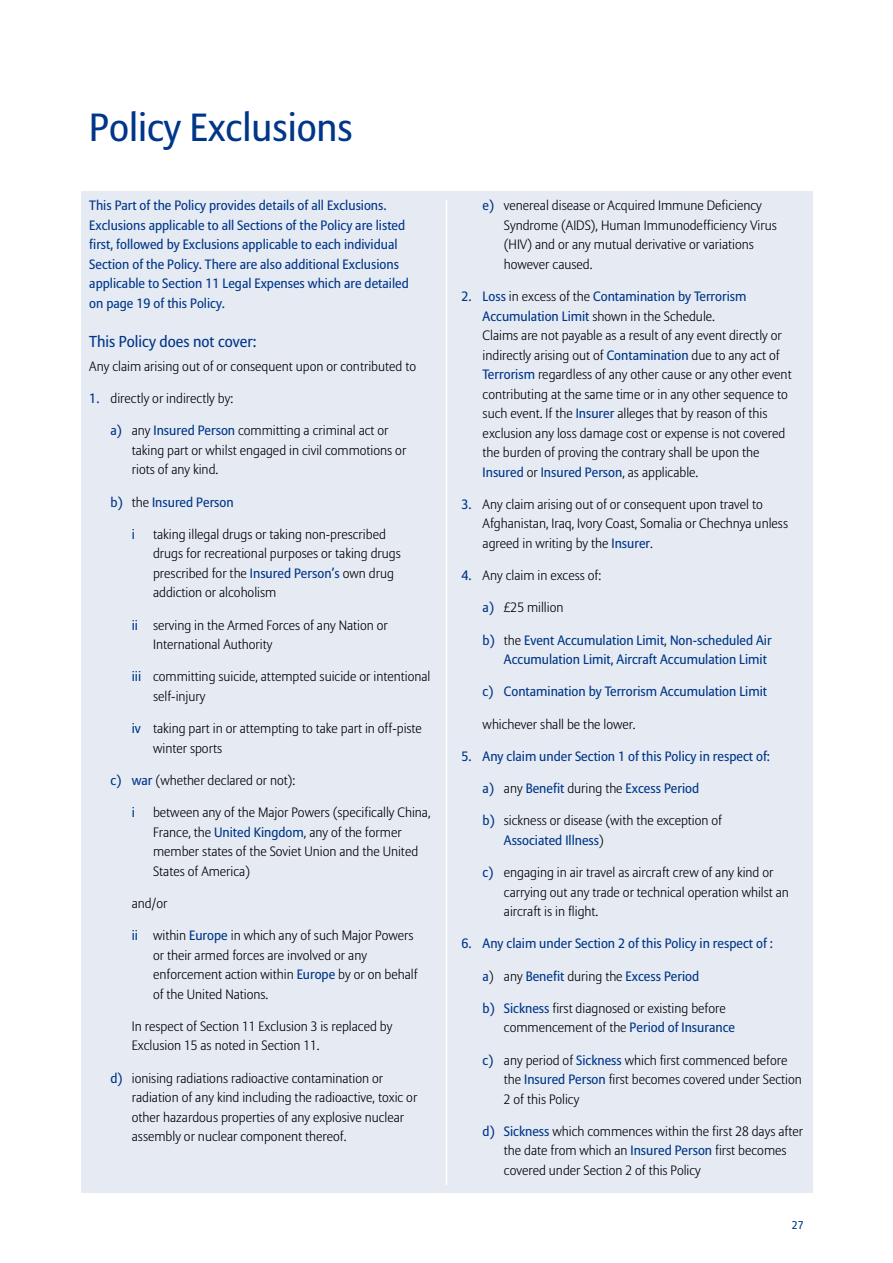
<style>
.page{position:relative;width:893px;height:1263px;background:#fff}
.page>*{position:absolute;margin:0;border:0;box-sizing:border-box;transform-origin:0 0}
.t1{font:39px "Allianz Sans";color:#003689}
.t2{font:15.75px "Allianz Sans";color:#003689}
.t3{font:300 13.5px/19.5px "Allianz Sans";color:#000006}
.t4{font:13.5px/19.5px "Allianz Sans";color:#003689}
.t5{font:11.25px "Allianz Sans";color:#003689}
.s1{font-weight:400;color:#003689}
.s2{font-weight:300;color:#000006}
</style>
<div class="page">
<div style="left:81px;top:191px;width:731px;height:1002px;background:#e6ebf3"></div>
<hr style="left:446px;top:200px;width:1px;height:985px;background:#fff">
<h1 class="t1" style="left:89px;top:111px;width:265px">Policy Exclusions</h1>
<p class="t4" style="left:89px;top:197px;width:321px">This Part of the Policy provides details of all Exclusions.<br>Exclusions applicable to all Sections of the Policy are listed first, followed by Exclusions applicable to each individual Section of the Policy. There are also additional Exclusions applicable to Section 11 Legal Expenses which are detailed on page 19 of this Policy.</p>
<p class="t2" style="left:89px;top:335px;width:169px">This Policy does not cover:</p>
<p class="t3" style="left:89px;top:357px;width:328px">Any claim arising out of or consequent upon or contributed to</p>
<p class="t3" style="left:89px;top:390px;width:145px"><span class="s1">1.</span> directly or indirectly by:</p>
<p class="t3" style="left:132px;top:422px;width:276px;text-indent:-21px"><span class="s1">a)</span> any <span class="s1">Insured Person</span> committing a criminal act or taking part or whilst engaged in civil commotions or riots of any kind.</p>
<p class="t4" style="left:111px;top:493px;width:125px">b) <span class="s2">the</span> Insured Person</p>
<p class="t4" style="left:132px;top:525px;width:5px">i</p>
<p class="t3" style="left:153px;top:525px;width:249px">taking illegal drugs or taking non-prescribed drugs for recreational purposes or taking drugs prescribed for the <span class="s1">Insured Person’s</span> own drug addiction or alcoholism</p>
<p class="t3" style="left:153px;top:616px;width:236px;text-indent:-21px"><span class="s1">ii</span> serving in the Armed Forces of any Nation or<br>International Authority</p>
<p class="t3" style="left:153px;top:668px;width:279px;text-indent:-21px"><span class="s1">iii</span> committing suicide, attempted suicide or intentional self-injury</p>
<p class="t3" style="left:153px;top:720px;width:270px;text-indent:-21px"><span class="s1">iv</span> taking part in or attempting to take part in off-piste winter sports</p>
<p class="t3" style="left:111px;top:771px;width:186px"><span class="s1">c) war</span> (whether declared or not):</p>
<p class="t4" style="left:132px;top:804px;width:5px">i</p>
<p class="t3" style="left:153px;top:804px;width:279px">between any of the Major Powers (specifically China, France, the <span class="s1">United Kingdom</span>, any of the former member states of the Soviet Union and the United States of America)</p>
<p class="t3" style="left:132px;top:894px;width:37px">and/or</p>
<p class="t3" style="left:153px;top:927px;width:266px;text-indent:-21px"><span class="s1">ii</span> within <span class="s1">Europe</span> in which any of such Major Powers or their armed forces are involved or any enforcement action within <span class="s1">Europe</span> by or on behalf of the United Nations.</p>
<p class="t3" style="left:132px;top:1017px;width:262px">In respect of Section 11 Exclusion 3 is replaced by<br>Exclusion 15 as noted in Section 11.</p>
<p class="t3" style="left:132px;top:1069px;width:287px;text-indent:-21px"><span class="s1">d)</span> ionising radiations radioactive contamination or radiation of any kind including the radioactive, toxic or other hazardous properties of any explosive nuclear assembly or nuclear component thereof.</p>
<p class="t3" style="left:504px;top:197px;width:274px;text-indent:-21px"><span class="s1">e)</span> venereal disease or Acquired Immune Deficiency Syndrome (AIDS), Human Immunodefficiency Virus (HIV) and or any mutual derivative or variations however caused.</p>
<p class="t3" style="left:483px;top:288px;width:311px;text-indent:-21px"><span class="s1">2. Loss</span> in excess of the <span class="s1">Contamination by Terrorism Accumulation Limit</span> shown in the Schedule.<br>Claims are not payable as a result of any event directly or indirectly arising out of <span class="s1">Contamination</span> due to any act of <span class="s1">Terrorism</span> regardless of any other cause or any other event contributing at the same time or in any other sequence to such event. If the <span class="s1">Insurer</span> alleges that by reason of this exclusion any loss damage cost or expense is not covered the burden of proving the contrary shall be upon the <span class="s1">Insured</span> or <span class="s1">Insured Person</span>, as applicable.</p>
<p class="t3" style="left:483px;top:495px;width:307px;text-indent:-21px"><span class="s1">3.</span> Any claim arising out of or consequent upon travel to<br>Afghanistan, Iraq, Ivory Coast, Somalia or Chechnya unless agreed in writing by the <span class="s1">Insurer</span>.</p>
<p class="t3" style="left:461px;top:567px;width:141px"><span class="s1">4.</span> Any claim in excess of:</p>
<p class="t3" style="left:483px;top:599px;width:82px"><span class="s1">a)</span> £25 million</p>
<p class="t4" style="left:504px;top:631px;width:269px;text-indent:-21px">b) <span class="s2">the</span> Event Accumulation Limit, Non-scheduled Air<br>Accumulation Limit, Aircraft Accumulation Limit</p>
<p class="t4" style="left:483px;top:683px;width:286px">c) Contamination by Terrorism Accumulation Limit</p>
<p class="t3" style="left:483px;top:715px;width:154px">whichever shall be the lower.</p>
<p class="t4" style="left:461px;top:747px;width:310px">5. Any claim under Section 1 of this Policy in respect of:</p>
<p class="t4" style="left:483px;top:780px;width:218px">a) <span class="s2">any</span> Benefit <span class="s2">during the</span> Excess Period</p>
<p class="t3" style="left:504px;top:812px;width:220px;text-indent:-21px"><span class="s1">b)</span> sickness or disease (with the exception of<br><span class="s1">Associated Illness</span>)</p>
<p class="t3" style="left:504px;top:864px;width:287px;text-indent:-21px"><span class="s1">c)</span> engaging in air travel as aircraft crew of any kind or carrying out any trade or technical operation whilst an aircraft is in flight.</p>
<p class="t4" style="left:461px;top:935px;width:313px">6. Any claim under Section 2 of this Policy in respect of :</p>
<p class="t4" style="left:483px;top:967px;width:218px">a<span class="s2">) any</span> Benefit <span class="s2">during the</span> Excess Period</p>
<p class="t3" style="left:504px;top:1000px;width:233px;text-indent:-21px"><span class="s1">b) Sickness</span> first diagnosed or existing before commencement of the <span class="s1">Period of Insurance</span></p>
<p class="t3" style="left:504px;top:1051px;width:299px;text-indent:-21px"><span class="s1">c)</span> any period of <span class="s1">Sickness</span> which first commenced before the <span class="s1">Insured Person</span> first becomes covered under Section<br>2 of this Policy</p>
<p class="t3" style="left:504px;top:1123px;width:301px;text-indent:-21px"><span class="s1">d) Sickness</span> which commences within the first 28 days after the date from which an <span class="s1">Insured Person</span> first becomes covered under Section 2 of this Policy</p>
<p class="t5" style="left:792px;top:1220px;width:13px">27</p>
</div>
